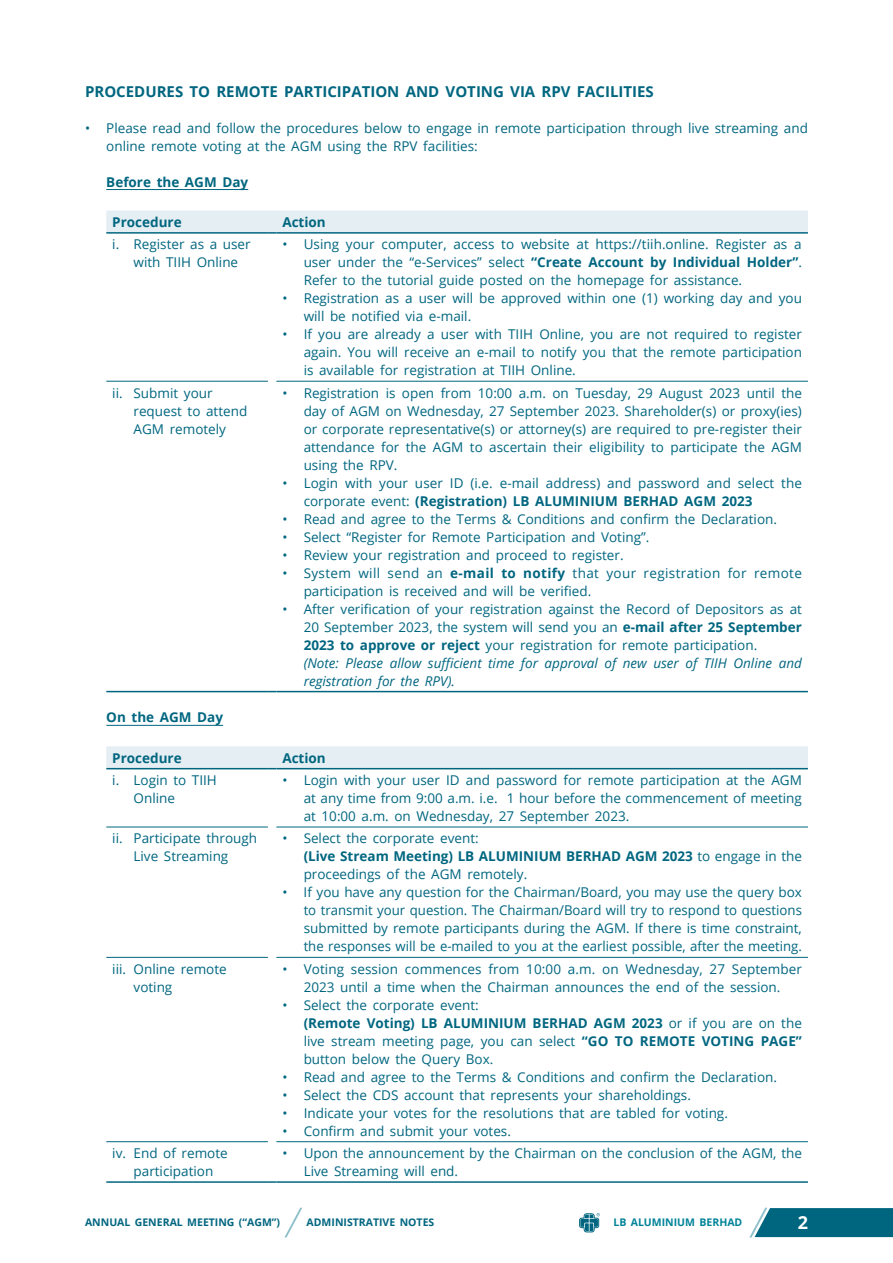
<style>
.page{position:relative;width:893px;height:1263px;background:#fff}
.page>*{position:absolute;margin:0;border:0;box-sizing:border-box;transform-origin:0 0}
.t1{font:700 18px "Open Sans";color:#fff}
.LB21_L1_Sub{font:700 15px "Open Sans";color:#006680}
.body_text{font:13.5px/18px "Open Sans";color:#006680}
.body_text-2{font:700 13.5px/18px "Open Sans";color:#006680}
.body_text-3{font:13.5px/18px "Open Sans";letter-spacing:.025em;color:#006680}
.body_text-4{font:italic 13.5px/18px "Open Sans";color:#006680}
.t2{font:700 10.5px "Open Sans";color:#006680}
.t3{font:700 10.5px "Open Sans";color:#008398}
.s1{font-weight:700}
.s2{font-weight:400}
</style>
<div class="page">
<svg style="left:579px;top:1213px;width:21px;height:19px"></svg>
<svg style="left:284px;top:1208px;width:18px;height:29px"></svg>
<hr style="left:106px;top:189px;width:142px;height:1px;background:#006680">
<hr style="left:106px;top:725px;width:117px;height:1px;background:#006680">
<hr style="left:106px;top:381px;width:162px;height:1px;background:#006680">
<hr style="left:276px;top:381px;width:532px;height:1px;background:#006680">
<div style="left:106px;top:211px;width:702px;height:23px;background:#e5eef2"></div>
<hr style="left:276px;top:232px;width:532px;height:2px;background:#006680">
<hr style="left:106px;top:691px;width:162px;height:1px;background:#006680">
<hr style="left:276px;top:691px;width:532px;height:1px;background:#006680">
<hr style="left:106px;top:827px;width:162px;height:1px;background:#006680">
<hr style="left:106px;top:957px;width:162px;height:1px;background:#006680">
<hr style="left:276px;top:827px;width:532px;height:1px;background:#006680">
<hr style="left:276px;top:957px;width:532px;height:1px;background:#006680">
<hr style="left:106px;top:1141px;width:162px;height:1px;background:#006680">
<hr style="left:276px;top:1141px;width:532px;height:1px;background:#006680">
<svg style="left:106px;top:746px;width:702px;height:23px;background:#e2ecf0"></svg>
<hr style="left:276px;top:768px;width:532px;height:1px;background:#006680">
<hr style="left:106px;top:1181px;width:162px;height:2px;background:#006680">
<svg style="left:268px;top:1181px;width:8px;height:2px"></svg>
<hr style="left:276px;top:1181px;width:532px;height:2px;background:#006680">
<svg style="left:749px;top:1208px;width:144px;height:29px;background:#16738b"></svg>
<p class="LB21_L1_Sub" style="left:85px;top:80px;width:570px">PROCEDURES TO REMOTE PARTICIPATION AND VOTING VIA RPV FACILITIES</p>
<p class="body_text" style="left:106px;top:118px;width:703px;text-indent:-21px">• Please read and follow the procedures below to engage in remote participation through live streaming and online remote voting at the AGM using the RPV facilities:</p>
<p class="body_text-2" style="left:106px;top:172px;width:143px">Before the AGM Day</p>
<p class="body_text-2" style="left:112px;top:213px;width:71px">Procedure</p>
<p class="body_text-2" style="left:282px;top:213px;width:45px">Action</p>
<p class="body_text" style="left:134px;top:235px;width:119px;text-indent:-21px">i. Register as a user with TIIH Online</p>
<p class="body_text" style="left:304px;top:235px;width:500px;text-align:justify;text-indent:-21px">• Using your computer, access to website at https://tiih.online. Register as a user under the “e-Services” select <span class="s1">“Create Account by Individual Holder”</span>.<br>Refer to the tutorial guide posted on the homepage for assistance.</p>
<p class="body_text" style="left:304px;top:289px;width:500px;text-indent:-21px">• Registration as a user will be approved within one (1) working day and you will be notified via e-mail.</p>
<p class="body_text" style="left:304px;top:325px;width:500px;text-align:justify;text-indent:-21px">• If you are already a user with TIIH Online, you are not required to register again. You will receive an e-mail to notify you that the remote participation is available for registration at TIIH Online.</p>
<p class="body_text" style="left:134px;top:383px;width:115px;text-indent:-21px">ii. Submit your request to attend<br>AGM remotely</p>
<p class="body_text" style="left:304px;top:383px;width:500px;text-align:justify;text-indent:-21px">• Registration is open from 10:00 a.m. on Tuesday, 29 August 2023 until the day of AGM on Wednesday, 27 September 2023. Shareholder(s) or proxy(ies) or corporate representative(s) or attorney(s) are required to pre-register their attendance for the AGM to ascertain their eligibility to participate the AGM using the RPV.</p>
<p class="body_text" style="left:304px;top:473px;width:500px;text-indent:-21px">• Login with your user ID (i.e. e-mail address) and password and select the corporate event: <span class="s1">(Registration) LB ALUMINIUM BERHAD AGM 2023</span></p>
<p class="body_text" style="left:282px;top:509px;width:496px">• Read and agree to the Terms &amp; Conditions and confirm the Declaration.</p>
<p class="body_text" style="left:282px;top:527px;width:369px">• Select “Register for Remote Participation and Voting”.</p>
<p class="body_text" style="left:282px;top:545px;width:343px">• Review your registration and proceed to register.</p>
<p class="body_text-3" style="left:304px;top:563px;width:500px;text-indent:-21px">• System will send an <span class="s1">e-mail to notify</span> that your registration for remote participation is received and will be verified.</p>
<p class="body_text" style="left:304px;top:599px;width:500px;text-align:justify;text-indent:-21px">• After verification of your registration against the Record of Depositors as at 20 September 2023, the system will send you an <span class="s1">e-mail after 25 September 2023 to approve or reject</span> your registration for remote participation.</p>
<p class="body_text-4" style="left:304px;top:653px;width:500px">(Note: Please allow sufficient time for approval of new user of TIIH Online and registration for the RPV).</p>
<p class="body_text-2" style="left:106px;top:708px;width:118px">On the AGM Day</p>
<p class="body_text-2" style="left:112px;top:748px;width:71px">Procedure</p>
<p class="body_text-2" style="left:282px;top:748px;width:45px">Action</p>
<p class="body_text" style="left:134px;top:771px;width:85px;text-indent:-21px">i. Login to TIIH<br>Online</p>
<p class="body_text" style="left:304px;top:771px;width:500px;text-align:justify;text-indent:-21px">• Login with your user ID and password for remote participation at the AGM at any time from 9:00 a.m. i.e. 1 hour before the commencement of meeting at 10:00 a.m. on Wednesday, 27 September 2023.</p>
<p class="body_text" style="left:112px;top:829px;width:146px;text-align:center">ii. Participate through<br>Live Streaming</p>
<p class="body_text" style="left:282px;top:829px;width:198px">• Select the corporate event:</p>
<p class="body_text-2" style="left:304px;top:847px;width:500px">(Live Stream Meeting) LB ALUMINIUM BERHAD AGM 2023 <span class="s2">to engage in the proceedings of the AGM remotely.</span></p>
<p class="body_text" style="left:304px;top:883px;width:500px;text-align:justify;text-indent:-21px">• If you have any question for the Chairman/Board, you may use the query box to transmit your question. The Chairman/Board will try to respond to questions submitted by remote participants during the AGM. If there is time constraint, the responses will be e-mailed to you at the earliest possible, after the meeting.</p>
<p class="body_text" style="left:134px;top:959px;width:95px;text-indent:-21px">iii. Online remote voting</p>
<p class="body_text" style="left:282px;top:959px;width:521px;text-align:center">• Voting session commences from 10:00 a.m. on Wednesday, 27 September<br>2023 until a time when the Chairman announces the end of the session.</p>
<p class="body_text" style="left:282px;top:995px;width:198px">• Select the corporate event:</p>
<p class="body_text" style="left:304px;top:1013px;width:500px;text-align:justify"><span class="s1">(Remote Voting) LB ALUMINIUM BERHAD AGM 2023</span> or if you are on the live stream meeting page, you can select <span class="s1">“GO TO REMOTE VOTING PAGE” </span>button below the Query Box.</p>
<p class="body_text" style="left:282px;top:1067px;width:496px">• Read and agree to the Terms &amp; Conditions and confirm the Declaration.</p>
<p class="body_text" style="left:282px;top:1085px;width:410px">• Select the CDS account that represents your shareholdings.</p>
<p class="body_text" style="left:282px;top:1103px;width:447px">• Indicate your votes for the resolutions that are tabled for voting.</p>
<p class="body_text" style="left:282px;top:1121px;width:230px">• Confirm and submit your votes.</p>
<p class="body_text" style="left:112px;top:1144px;width:117px;text-align:center">iv. End of remote participation</p>
<p class="body_text" style="left:304px;top:1144px;width:500px;text-indent:-21px">• Upon the announcement by the Chairman on the conclusion of the AGM, the<br>Live Streaming will end.</p>
<p class="t2" style="left:85px;top:1214px;width:197px">ANNUAL GENERAL MEETING (“AGM”)</p>
<p class="t2" style="left:307px;top:1215px;width:129px">ADMINISTRATIVE NOTES</p>
<p class="t3" style="left:613px;top:1215px;width:130px">LB ALUMINIUM BERHAD</p>
<h1 class="t1" style="left:798px;top:1210px;width:12px">2</h1>
</div>
